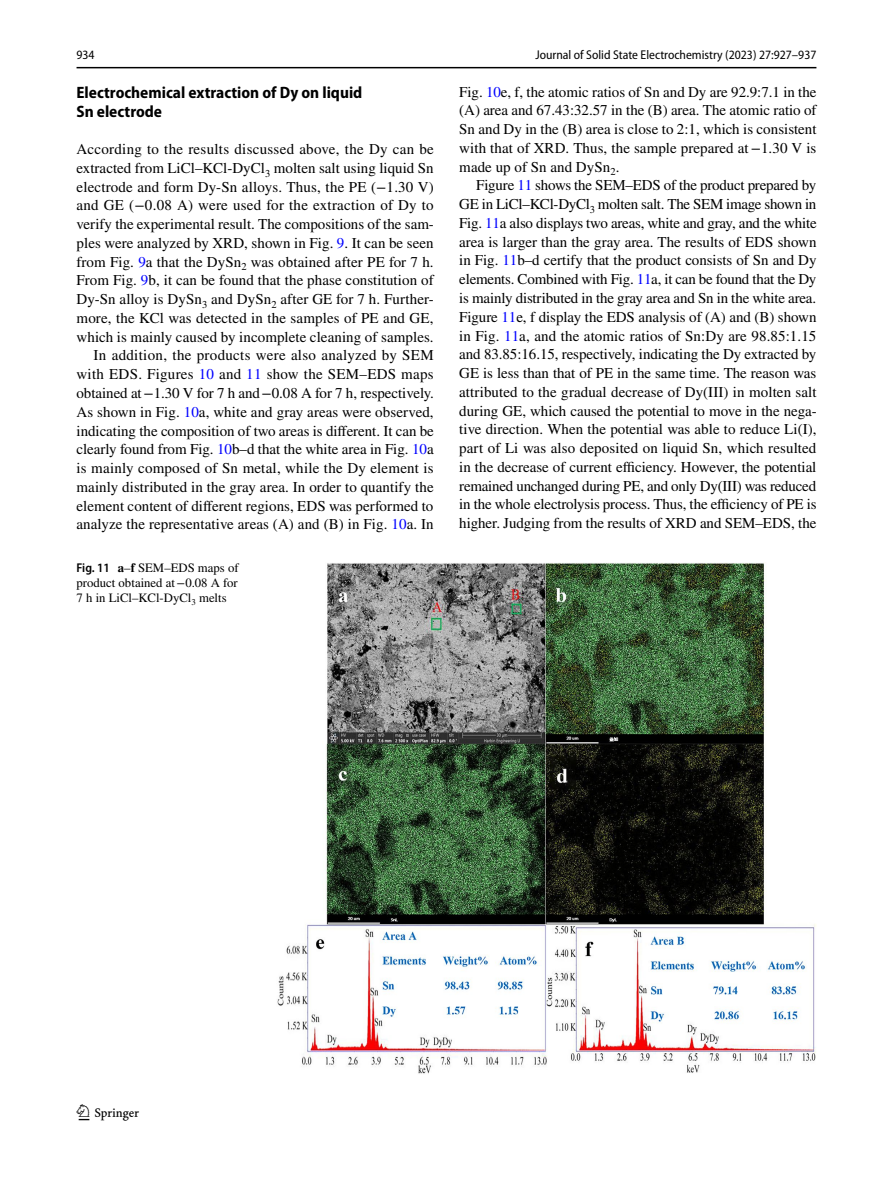
<style>
.page{position:relative;width:893px;height:1187px;background:#fff}
.page>*{position:absolute;margin:0;border:0;box-sizing:border-box;transform-origin:0 0}
.t1{font:22.5px "Springnew Regular 2";color:#000}
.t2{font:700 semi-condensed 16.5px/18.8px "Myriad Pro";color:#000}
.t3{font:15px/18.8px "STIX";letter-spacing:.005em;color:#000;text-align:justify}
.t4{font:12.75px/15px "STIX";color:#000;text-align:justify}
.t5{font:semi-condensed 12.75px "Myriad Pro";color:#000}
.s1{color:#00f}
.s2{font-family:"Myriad Pro";font-weight:600;font-stretch:semi-condensed}
.s3{font-weight:700}
</style>
<div class="page">
<hr style="left:77px;top:67px;width:739px;height:1px;background:#000">
<img style="left:277px;top:562px;width:539px;height:512px">
<p class="t5" style="left:77px;top:48px;width:20px">934</p>
<p class="t5" style="left:535px;top:48px;width:283px">Journal of Solid State Electrochemistry (2023) 27:927–937</p>
<p class="t2" style="left:77px;top:83px;width:287px">Electrochemical extraction of Dy on liquid<br>Sn electrode</p>
<p class="t3" style="left:77px;top:141px;width:359px;text-align:right">According to the results discussed above, the Dy can be extracted from LiCl–KCl-DyCl<sub>3</sub> molten salt using liquid Sn electrode and form Dy-Sn alloys. Thus, the PE (−1.30 V) and GE (−0.08 A) were used for the extraction of Dy to verify the experimental result. The compositions of the sam&shy;ples were analyzed by XRD, shown in Fig. <span class="s1">9</span>. It can be seen from Fig. <span class="s1">9</span>a that the DySn<sub>2</sub> was obtained after PE for 7 h.<br>From Fig. <span class="s1">9</span>b, it can be found that the phase constitution of Dy-Sn alloy is DySn<sub>3</sub> and DySn<sub>2</sub> after GE for 7 h. Further&shy;more, the KCl was detected in the samples of PE and GE, which is mainly caused by incomplete cleaning of samples.<br>In addition, the products were also analyzed by SEM with EDS. Figures <span class="s1">10</span> and <span class="s1">11</span> show the SEM–EDS maps obtained at−1.30 V for 7 h and−0.08 A for 7 h, respectively.<br>As shown in Fig. <span class="s1">10</span>a, white and gray areas were observed, indicating the composition of two areas is different. It can be clearly found from Fig. <span class="s1">10</span>b–d that the white area in Fig. <span class="s1">10</span>a is mainly composed of Sn metal, while the Dy element is mainly distributed in the gray area. In order to quantify the element content of different regions, EDS was performed to analyze the representative areas (A) and (B) in Fig. <span class="s1">10</span>a. In</p>
<p class="t4" style="left:77px;top:561px;width:164px"><span class="s2">Fig. 11</span> <span class="s3">a</span>–<span class="s3">f</span> SEM–EDS maps of product obtained at−0.08 A for 7 h in LiCl–KCl-DyCl<sub>3</sub> melts</p>
<p class="t3" style="left:459px;top:83px;width:359px">Fig. <span class="s1">10</span>e, f, the atomic ratios of Sn and Dy are 92.9:7.1 in the (A) area and 67.43:32.57 in the (B) area. The atomic ratio of Sn and Dy in the (B) area is close to 2:1, which is consistent with that of XRD. Thus, the sample prepared at−1.30 V is made up of Sn and DySn<sub>2</sub>.</p>
<p class="t3" style="left:459px;top:177px;width:359px;text-indent:17px">Figure <span class="s1">11</span> shows the SEM–EDS of the product prepared by GE in LiCl–KCl-DyCl<sub>3</sub> molten salt. The SEM image shown in Fig. <span class="s1">11</span>a also displays two areas, white and gray, and the white area is larger than the gray area. The results of EDS shown in Fig. <span class="s1">11</span>b–d certify that the product consists of Sn and Dy elements. Combined with Fig. <span class="s1">11</span>a, it can be found that the Dy is mainly distributed in the gray area and Sn in the white area.<br>Figure <span class="s1">11</span>e, f display the EDS analysis of (A) and (B) shown in Fig. <span class="s1">11</span>a, and the atomic ratios of Sn:Dy are 98.85:1.15 and 83.85:16.15, respectively, indicating the Dy extracted by GE is less than that of PE in the same time. The reason was attributed to the gradual decrease of Dy(III) in molten salt during GE, which caused the potential to move in the nega&shy;tive direction. When the potential was able to reduce Li(I), part of Li was also deposited on liquid Sn, which resulted in the decrease of current efficiency. However, the potential remained unchanged during PE, and only Dy(III) was reduced in the whole electrolysis process. Thus, the efficiency of PE is higher. Judging from the results of XRD and SEM–EDS, the</p>
<h1 class="t1" style="left:79px;top:1104px;width:62px">1 3</h1>
</div>
